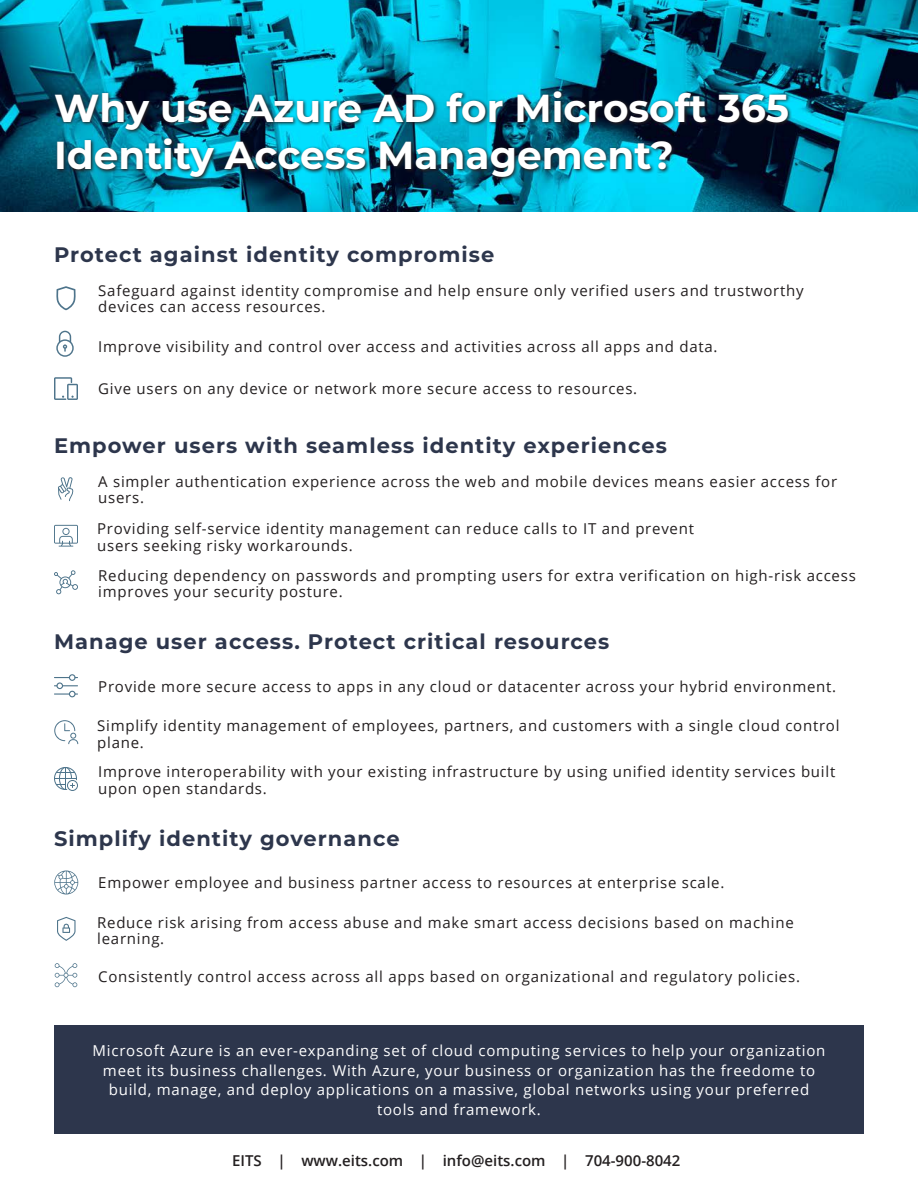
<style>
.page{position:relative;width:918px;height:1188px;background:#fff}
.page>*{position:absolute;margin:0;border:0;box-sizing:border-box;transform-origin:0 0}
.t1{font:700 39px "Montserrat";color:#fff}
.t2{font:700 21px "Montserrat";letter-spacing:.05em;color:#2d364c}
.t3{font:15px/16.5px "Open Sans";letter-spacing:.05em;color:#231f20}
.t4{font:15px/19.5px "Open Sans";letter-spacing:.05em;color:#fff;text-align:center}
.t5{font:600 15px "Open Sans";color:#231f20}
</style>
<div class="page">
<img style="left:0;top:0;width:918px;height:212px">
<svg style="left:52px;top:89px;width:740px;height:92px;background:#0a5e73"></svg>
<div style="left:54px;top:1025px;width:810px;height:109px;background:#2d364c"></div>
<svg style="left:54px;top:377px;width:24px;height:23px"></svg>
<svg style="left:56px;top:286px;width:20px;height:24px"></svg>
<svg style="left:56px;top:331px;width:18px;height:26px"></svg>
<svg style="left:58px;top:477px;width:16px;height:24px"></svg>
<svg style="left:54px;top:525px;width:24px;height:22px"></svg>
<svg style="left:54px;top:570px;width:24px;height:24px"></svg>
<svg style="left:54px;top:674px;width:24px;height:23px"></svg>
<svg style="left:54px;top:720px;width:24px;height:24px"></svg>
<svg style="left:54px;top:767px;width:24px;height:24px"></svg>
<svg style="left:54px;top:871px;width:24px;height:24px"></svg>
<svg style="left:57px;top:917px;width:19px;height:24px"></svg>
<svg style="left:55px;top:963px;width:22px;height:24px"></svg>
<p class="t1" style="left:54px;top:80px;width:737px">Why use Azure AD for Microsoft 365</p>
<p class="t1" style="left:54px;top:127px;width:621px">Identity Access Management?</p>
<p class="t2" style="left:54px;top:239px;width:442px">Protect against identity compromise</p>
<p class="t3" style="left:98px;top:282px;width:707px">Safeguard against identity compromise and help ensure only verified users and trustworthy devices can access resources.</p>
<p class="t3" style="left:98px;top:338px;width:621px">Improve visibility and control over access and activities across all apps and data.</p>
<p class="t3" style="left:98px;top:380px;width:541px">Give users on any device or network more secure access to resources.</p>
<p class="t2" style="left:54px;top:430px;width:614px">Empower users with seamless identity experiences</p>
<p class="t3" style="left:98px;top:473px;width:740px">A simpler authentication experience across the web and mobile devices means easier access for users.</p>
<p class="t3" style="left:97px;top:520px;width:598px">Providing self-service identity management can reduce calls to IT and prevent users seeking risky workarounds.</p>
<p class="t3" style="left:98px;top:567px;width:759px">Reducing dependency on passwords and prompting users for extra verification on high-risk access improves your security posture.</p>
<p class="t2" style="left:54px;top:627px;width:557px">Manage user access. Protect critical resources</p>
<p class="t3" style="left:98px;top:677px;width:739px">Provide more secure access to apps in any cloud or datacenter across your hybrid environment.</p>
<p class="t3" style="left:97px;top:717px;width:744px">Simplify identity management of employees, partners, and customers with a single cloud control plane.</p>
<p class="t3" style="left:98px;top:763px;width:739px">Improve interoperability with your existing infrastructure by using unified identity services built upon open standards.</p>
<p class="t2" style="left:54px;top:823px;width:347px">Simplify identity governance</p>
<p class="t3" style="left:98px;top:874px;width:628px">Empower employee and business partner access to resources at enterprise scale.</p>
<p class="t3" style="left:97px;top:914px;width:698px">Reduce risk arising from access abuse and make smart access decisions based on machine learning.</p>
<p class="t3" style="left:98px;top:968px;width:703px">Consistently control access across all apps based on organizational and regulatory policies.</p>
<p class="t4" style="left:93px;top:1040px;width:734px">Microsoft Azure is an ever-expanding set of cloud computing services to help your organization meet its business challenges. With Azure, your business or organization has the freedome to build, manage, and deploy applications on a massive, global networks using your preferred tools and framework.</p>
<p class="t5" style="left:232px;top:1150px;width:450px">EITS | www.eits.com | info@eits.com | 704-900-8042</p>
</div>
